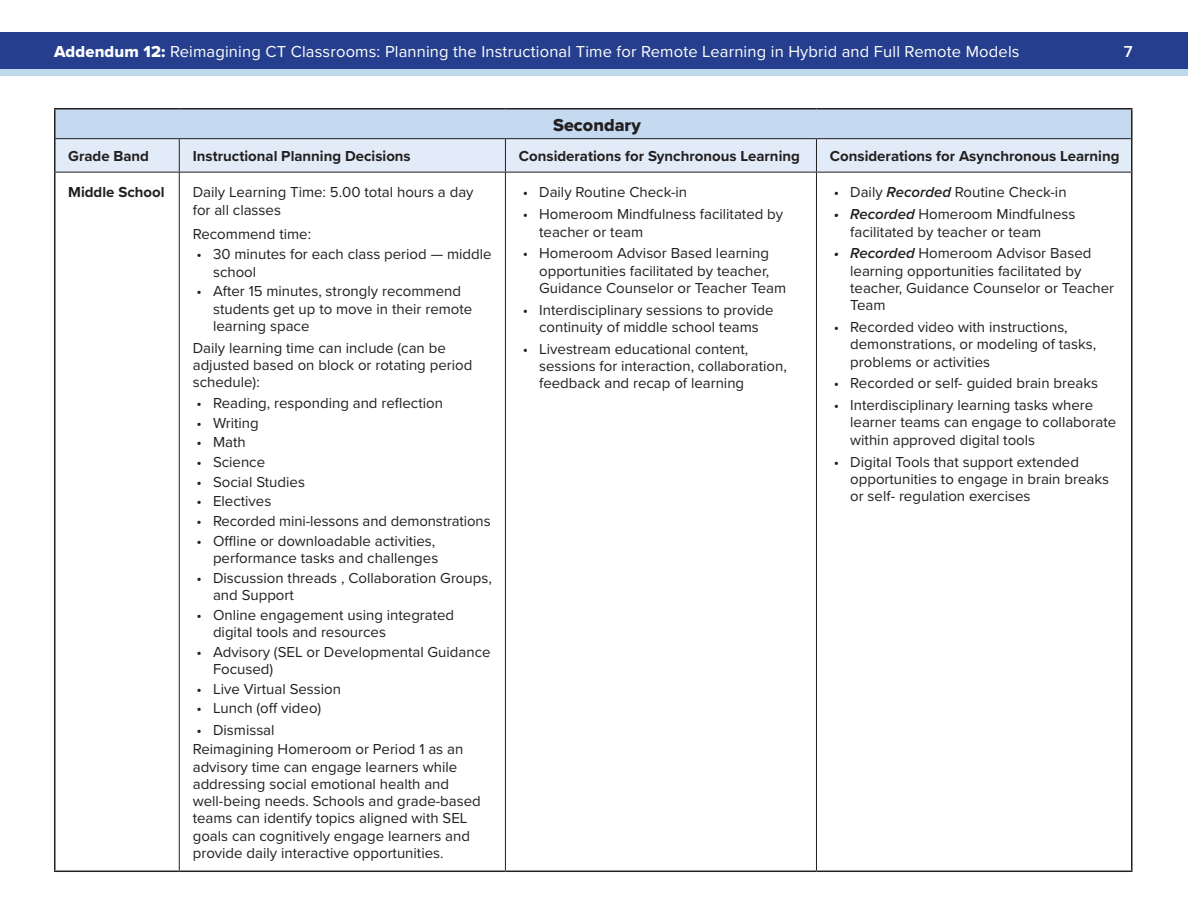
<style>
.page{position:relative;width:1188px;height:918px;background:#fff}
.page>*{position:absolute;margin:0;border:0;box-sizing:border-box;transform-origin:0 0}
.H2__question{font:18px "Proxima Nova Extrabld";color:#231f20}
.t1{font:16.5px "Proxima Nova";letter-spacing:.01em;color:#fff}
.t2{font:600 16.5px "Proxima Nova";color:#fff}
.body_answer_paragrap{font:15px/17.2px "Proxima Nova";color:#231f20}
.H2__question-2{font:700 15px "Proxima Nova";color:#231f20}
.s1{font-family:"Proxima Nova Extrabld"}
.s2{font-weight:600;font-style:italic}
</style>
<div class="page">
<div style="left:0;top:69px;width:1188px;height:6px;background:#bfd9ec"></div>
<div style="left:0;top:33px;width:1188px;height:36px;background:#253f8e"></div>
<hr style="left:54px;top:108px;width:125px;height:2px;background:#231f20">
<hr style="left:54px;top:110px;width:2px;height:28px;background:#231f20">
<hr style="left:179px;top:108px;width:326px;height:2px;background:#231f20">
<hr style="left:505px;top:108px;width:311px;height:2px;background:#231f20">
<hr style="left:816px;top:108px;width:316px;height:2px;background:#231f20">
<svg style="left:55px;top:110px;width:1077px;height:62px;background:#d2e1f2"></svg>
<hr style="left:54px;top:173px;width:2px;height:698px;background:#231f20">
<hr style="left:1131px;top:173px;width:1px;height:698px;background:#231f20">
<hr style="left:54px;top:871px;width:125px;height:1px;background:#231f20">
<hr style="left:179px;top:871px;width:326px;height:1px;background:#231f20">
<hr style="left:505px;top:871px;width:311px;height:1px;background:#231f20">
<hr style="left:816px;top:871px;width:316px;height:1px;background:#231f20">
<hr style="left:54px;top:139px;width:2px;height:33px;background:#231f20">
<hr style="left:1131px;top:139px;width:1px;height:33px;background:#231f20">
<hr style="left:54px;top:138px;width:125px;height:1px;background:#231f20">
<hr style="left:179px;top:138px;width:326px;height:1px;background:#231f20">
<hr style="left:179px;top:139px;width:1px;height:33px;background:#231f20">
<hr style="left:505px;top:138px;width:311px;height:1px;background:#231f20">
<hr style="left:505px;top:139px;width:1px;height:33px;background:#231f20">
<hr style="left:816px;top:138px;width:316px;height:1px;background:#231f20">
<hr style="left:816px;top:139px;width:1px;height:33px;background:#231f20">
<hr style="left:54px;top:172px;width:125px;height:1px;background:#231f20">
<hr style="left:179px;top:172px;width:326px;height:1px;background:#231f20">
<hr style="left:179px;top:173px;width:1px;height:698px;background:#231f20">
<hr style="left:505px;top:172px;width:311px;height:1px;background:#231f20">
<hr style="left:505px;top:173px;width:1px;height:698px;background:#231f20">
<hr style="left:816px;top:172px;width:316px;height:1px;background:#231f20">
<hr style="left:816px;top:173px;width:1px;height:698px;background:#231f20">
<p class="t1" style="left:54px;top:39px;width:967px"><span class="s1">Addendum 12:</span> Reimagining CT Classrooms: Planning the Instructional Time for Remote Learning in Hybrid and Full Remote Models</p>
<p class="t2" style="left:1124px;top:39px;width:10px">7</p>
<p class="H2__question" style="left:553px;top:111px;width:89px">Secondary</p>
<p class="H2__question-2" style="left:68px;top:145px;width:82px">Grade Band</p>
<p class="H2__question-2" style="left:193px;top:145px;width:220px">Instructional Planning Decisions</p>
<p class="H2__question-2" style="left:519px;top:145px;width:282px">Considerations for Synchronous Learning</p>
<p class="H2__question-2" style="left:830px;top:145px;width:291px">Considerations for Asynchronous Learning</p>
<p class="H2__question-2" style="left:68px;top:181px;width:98px">Middle School</p>
<p class="body_answer_paragrap" style="left:193px;top:183px;width:282px">Daily Learning Time: 5.00 total hours a day for all classes</p>
<p class="body_answer_paragrap" style="left:193px;top:224px;width:120px">Recommend time:</p>
<p class="body_answer_paragrap" style="left:213px;top:245px;width:280px;text-indent:-16px">• 30 minutes for each class period — middle school</p>
<p class="body_answer_paragrap" style="left:213px;top:282px;width:261px;text-indent:-16px">• After 15 minutes, strongly recommend students get up to move in their remote learning space</p>
<p class="body_answer_paragrap" style="left:193px;top:338px;width:281px">Daily learning time can include (can be adjusted based on block or rotating period schedule):</p>
<p class="body_answer_paragrap" style="left:197px;top:394px;width:248px">• Reading, responding and reflection</p>
<p class="body_answer_paragrap" style="left:197px;top:413px;width:64px">• Writing</p>
<p class="body_answer_paragrap" style="left:197px;top:433px;width:51px">• Math</p>
<p class="body_answer_paragrap" style="left:197px;top:453px;width:70px">• Science</p>
<p class="body_answer_paragrap" style="left:197px;top:472px;width:110px">• Social Studies</p>
<p class="body_answer_paragrap" style="left:197px;top:492px;width:76px">• Electives</p>
<p class="body_answer_paragrap" style="left:197px;top:512px;width:296px">• Recorded mini-lessons and demonstrations</p>
<p class="body_answer_paragrap" style="left:197px;top:532px;width:243px;text-align:right">• Offline or downloadable activities, performance tasks and challenges</p>
<p class="body_answer_paragrap" style="left:213px;top:568px;width:280px;text-indent:-16px">• Discussion threads , Collaboration Groups, and Support</p>
<p class="body_answer_paragrap" style="left:213px;top:605px;width:243px;text-indent:-16px">• Online engagement using integrated digital tools and resources</p>
<p class="body_answer_paragrap" style="left:213px;top:642px;width:279px;text-indent:-16px">• Advisory (SEL or Developmental Guidance<br>Focused)</p>
<p class="body_answer_paragrap" style="left:197px;top:679px;width:146px">• Live Virtual Session</p>
<p class="body_answer_paragrap" style="left:197px;top:699px;width:126px">• Lunch (off video)</p>
<p class="body_answer_paragrap" style="left:197px;top:720px;width:80px">• Dismissal</p>
<p class="body_answer_paragrap" style="left:193px;top:740px;width:290px">Reimagining Homeroom or Period 1 as an advisory time can engage learners while addressing social emotional health and well-being needs. Schools and grade-based teams can identify topics aligned with SEL goals can cognitively engage learners and provide daily interactive opportunities.</p>
<p class="body_answer_paragrap" style="left:523px;top:183px;width:166px">• Daily Routine Check-in</p>
<p class="body_answer_paragrap" style="left:539px;top:205px;width:246px;text-indent:-16px">• Homeroom Mindfulness facilitated by teacher or team</p>
<p class="body_answer_paragrap" style="left:539px;top:244px;width:249px;text-indent:-16px">• Homeroom Advisor Based learning opportunities facilitated by teacher,<br>Guidance Counselor or Teacher Team</p>
<p class="body_answer_paragrap" style="left:523px;top:300px;width:252px;text-align:center">• Interdisciplinary sessions to provide continuity of middle school teams</p>
<p class="body_answer_paragrap" style="left:539px;top:340px;width:249px;text-indent:-16px">• Livestream educational content, sessions for interaction, collaboration, feedback and recap of learning</p>
<p class="body_answer_paragrap" style="left:834px;top:183px;width:234px">• Daily <span class="s2">Recorded</span> Routine Check-in</p>
<p class="body_answer_paragrap" style="left:850px;top:205px;width:227px;text-indent:-16px"><span class="s2">• Recorded</span> Homeroom Mindfulness facilitated by teacher or team</p>
<p class="body_answer_paragrap" style="left:850px;top:244px;width:265px;text-indent:-16px"><span class="s2">• Recorded</span> Homeroom Advisor Based learning opportunities facilitated by teacher, Guidance Counselor or Teacher<br>Team</p>
<p class="body_answer_paragrap" style="left:850px;top:318px;width:247px;text-indent:-16px">• Recorded video with instructions, demonstrations, or modeling of tasks, problems or activities</p>
<p class="body_answer_paragrap" style="left:834px;top:374px;width:266px">• Recorded or self- guided brain breaks</p>
<p class="body_answer_paragrap" style="left:850px;top:396px;width:267px;text-indent:-16px">• Interdisciplinary learning tasks where learner teams can engage to collaborate within approved digital tools</p>
<p class="body_answer_paragrap" style="left:850px;top:452px;width:260px;text-indent:-16px">• Digital Tools that support extended opportunities to engage in brain breaks or self- regulation exercises</p>
</div>
